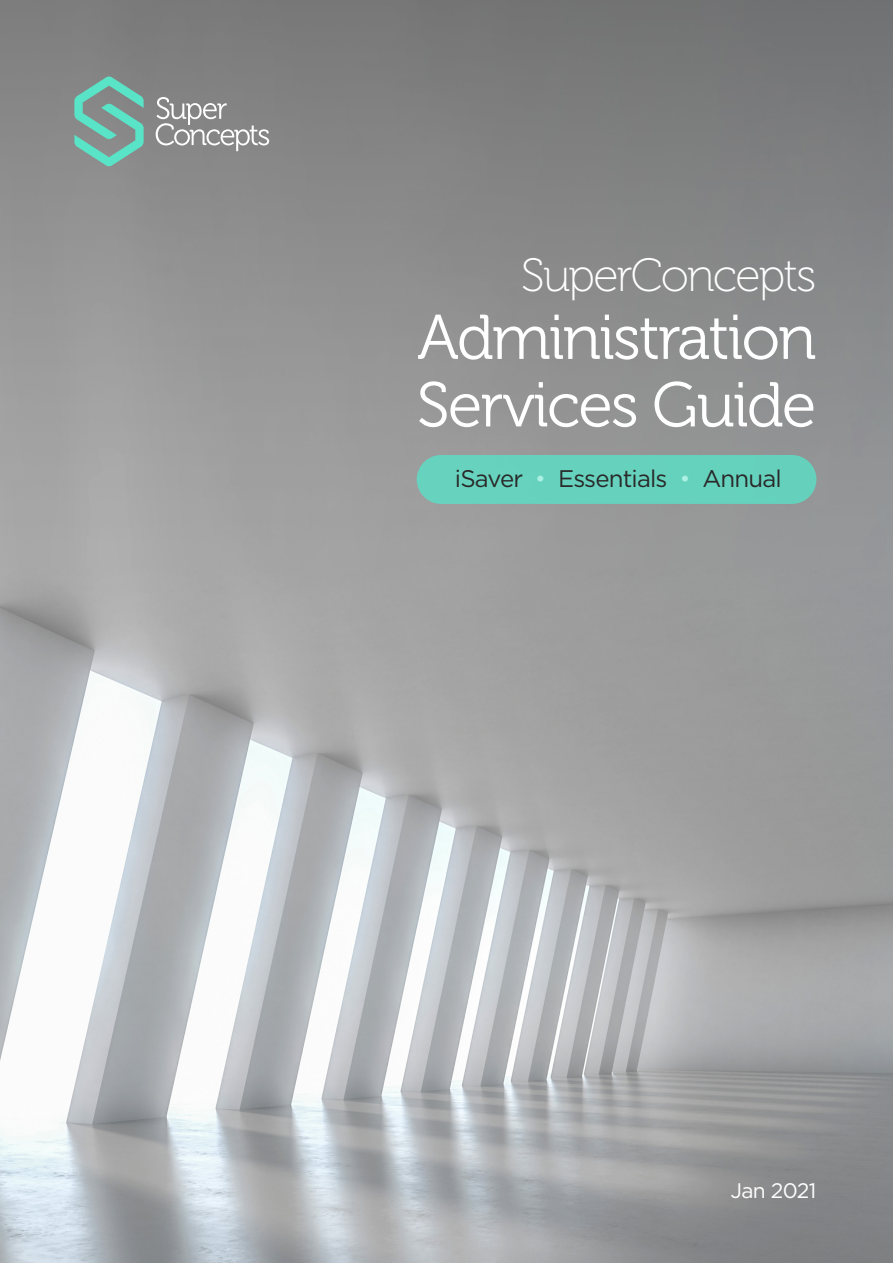
<style>
.page{position:relative;width:893px;height:1263px;background:#fff}
.page>*{position:absolute;margin:0;border:0;box-sizing:border-box;transform-origin:0 0}
.t1{font:63px "Museo 300";letter-spacing:-.03em;color:#fff}
.t2{font:46.5px "Museo 100";letter-spacing:-.04em;color:#fff}
.Body_text_1_-_plus_1{font:24px "Gotham";letter-spacing:-.035em;color:#292929}
.t3{font:21px "Gotham";letter-spacing:-.03em;color:#fff}
.s1{font-weight:300;color:#acf0e3}
</style>
<div class="page">
<img style="left:0;top:0;width:893px;height:1263px">
<svg style="left:74px;top:76px;width:70px;height:91px;background:#77a89e"></svg>
<svg style="left:156px;top:97px;width:113px;height:54px;background:#9a9a9a"></svg>
<div style="left:417px;top:455px;width:399px;height:49px;background:#66d2bd;border-radius:24px"></div>
<p class="t2" style="left:521px;top:251px;width:297px">SuperConcepts</p>
<p class="t1" style="left:417px;top:303px;width:401px">Administration</p>
<p class="t1" style="left:417px;top:371px;width:401px">Services Guide</p>
<p class="Body_text_1_-_plus_1" style="left:455px;top:463px;width:328px">iSaver <span class="s1">•</span> Essentials <span class="s1">•</span> Annual</p>
<p class="t3" style="left:730px;top:1176px;width:88px">Jan 2021</p>
</div>
